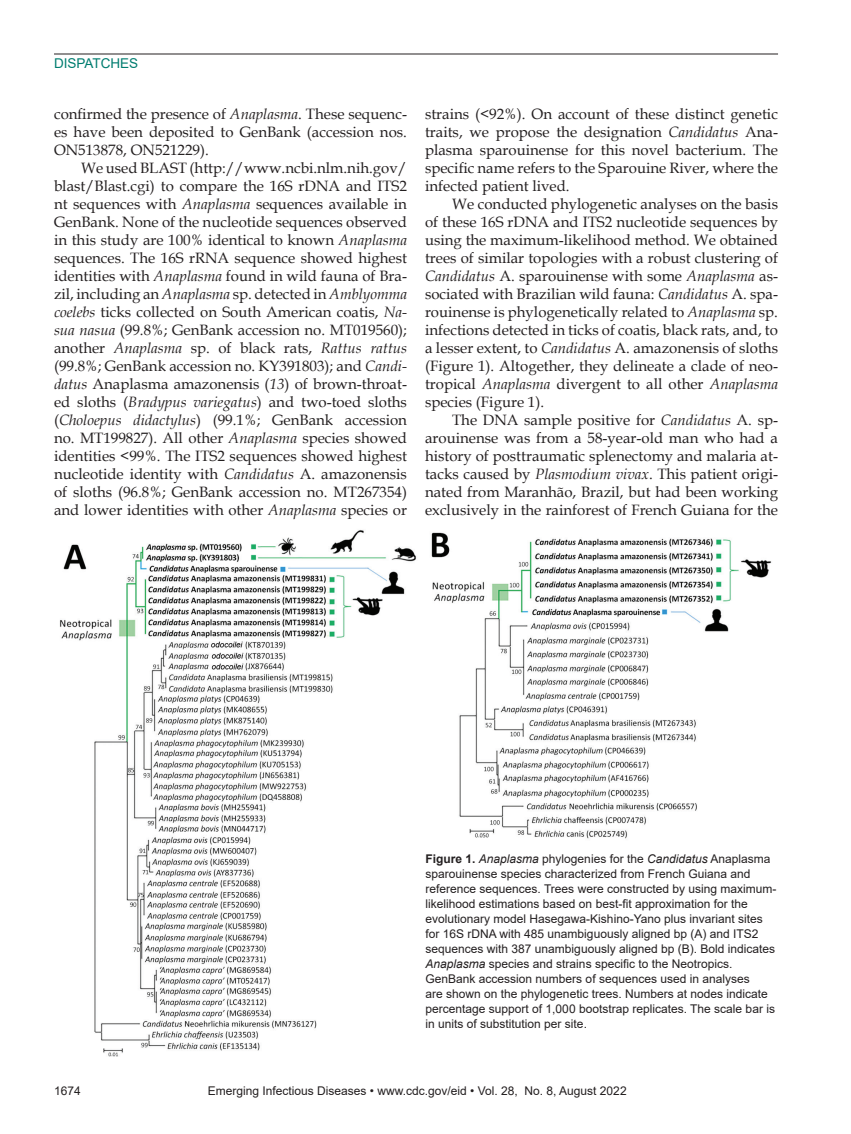
<style>
.page{position:relative;width:851px;height:1134px;background:#fff}
.page>*{position:absolute;margin:0;border:0;box-sizing:border-box;transform-origin:0 0}
.Body_Text{font:15px/18px "Book Antiqua";color:#231f20;text-align:justify}
.t1{font:13.5px "Arial";color:#007d70}
.Figure_Legend{font:12px/15px "Arial";color:#231f20}
.s1{font-style:italic}
.s2{font-weight:700}
</style>
<div class="page">
<hr style="left:54px;top:54px;width:724px;height:1px;background:#231f20">
<img style="left:60px;top:530px;width:712px;height:527px">
<p class="t1" style="left:54px;top:54px;width:86px">DISPATCHES</p>
<p class="Body_Text" style="left:54px;top:104px;width:354px">confirmed the presence of <span class="s1">Anaplasma</span>. These sequenc&shy;es have been deposited to GenBank (accession nos.<br>ON513878, ON521229).</p>
<p class="Body_Text" style="left:54px;top:158px;width:354px;text-indent:27px">We used BLAST (http://www.ncbi.nlm.nih.gov/ blast/Blast.cgi) to compare the 16S rDNA and ITS2 nt sequences with <span class="s1">Anaplasma</span> sequences available in GenBank. None of the nucleotide sequences observed in this study are 100% identical to known <span class="s1">Anaplasma </span>sequences. The 16S rRNA sequence showed highest identities with <span class="s1">Anaplasma</span> found in wild fauna of Bra&shy;zil, including an <span class="s1">Anaplasma</span> sp. detected in <span class="s1">Amblyomma coelebs</span> ticks collected on South American coatis, <span class="s1">Na&shy;sua nasua</span> (99.8%; GenBank accession no. MT019560); another <span class="s1">Anaplasma</span> sp. of black rats, <span class="s1">Rattus rattus </span>(99.8%; GenBank accession no. KY391803); and <span class="s1">Candi&shy;datus</span> Anaplasma amazonensis (<span class="s1">13</span>) of brown-throat&shy;ed sloths (<span class="s1">Bradypus variegatus</span>) and two-toed sloths (<span class="s1">Choloepus didactylus</span>) (99.1%; GenBank accession no. MT199827). All other <span class="s1">Anaplasma</span> species showed identities &lt;99%. The ITS2 sequences showed highest nucleotide identity with <span class="s1">Candidatus</span> A. amazonensis of sloths (96.8%; GenBank accession no. MT267354) and lower identities with other <span class="s1">Anaplasma</span> species or</p>
<p class="Body_Text" style="left:425px;top:104px;width:354px">strains (&lt;92%). On account of these distinct genetic traits, we propose the designation <span class="s1">Candidatus</span> Ana&shy;plasma sparouinense for this novel bacterium. The specific name refers to the Sparouine River, where the infected patient lived.</p>
<p class="Body_Text" style="left:425px;top:194px;width:354px;text-indent:27px">We conducted phylogenetic analyses on the basis of these 16S rDNA and ITS2 nucleotide sequences by using the maximum-likelihood method. We obtained trees of similar topologies with a robust clustering of <span class="s1">Candidatus</span> A. sparouinense with some <span class="s1">Anaplasma</span> as&shy;sociated with Brazilian wild fauna: <span class="s1">Candidatus</span> A. spa&shy;rouinense is phylogenetically related to <span class="s1">Anaplasma</span> sp. infections detected in ticks of coatis, black rats, and, to a lesser extent, to <span class="s1">Candidatus</span> A. amazonensis of sloths (Figure 1). Altogether, they delineate a clade of neo&shy;tropical <span class="s1">Anaplasma</span> divergent to all other <span class="s1">Anaplasma </span>species (Figure 1).</p>
<p class="Body_Text" style="left:425px;top:410px;width:354px;text-indent:27px">The DNA sample positive for <span class="s1">Candidatus</span> A. sp&shy;arouinense was from a 58-year-old man who had a history of posttraumatic splenectomy and malaria at&shy;tacks caused by <span class="s1">Plasmodium vivax</span>. This patient origi&shy;nated from Maranhão, Brazil, but had been working exclusively in the rainforest of French Guiana for the</p>
<p class="Figure_Legend" style="left:425px;top:851px;width:352px"><span class="s2">Figure 1.</span> <span class="s1">Anaplasma</span> phylogenies for the <span class="s1">Candidatus</span> Anaplasma sparouinense species characterized from French Guiana and reference sequences. Trees were constructed by using maximum&shy;likelihood estimations based on best-fit approximation for the evolutionary model Hasegawa-Kishino-Yano plus invariant sites for 16S rDNA with 485 unambiguously aligned bp (A) and ITS2 sequences with 387 unambiguously aligned bp (B). Bold indicates <span class="s1">Anaplasma</span> species and strains specific to the Neotropics.<br>GenBank accession numbers of sequences used in analyses<br>are shown on the phylogenetic trees. Numbers at nodes indicate percentage support of 1,000 bootstrap replicates. The scale bar is in units of substitution per site.</p>
<p class="Figure_Legend" style="left:54px;top:1084px;width:28px">1674</p>
<p class="Figure_Legend" style="left:208px;top:1084px;width:420px">Emerging Infectious Diseases • www.cdc.gov/eid • Vol. 28, No. 8, August 2022</p>
</div>
